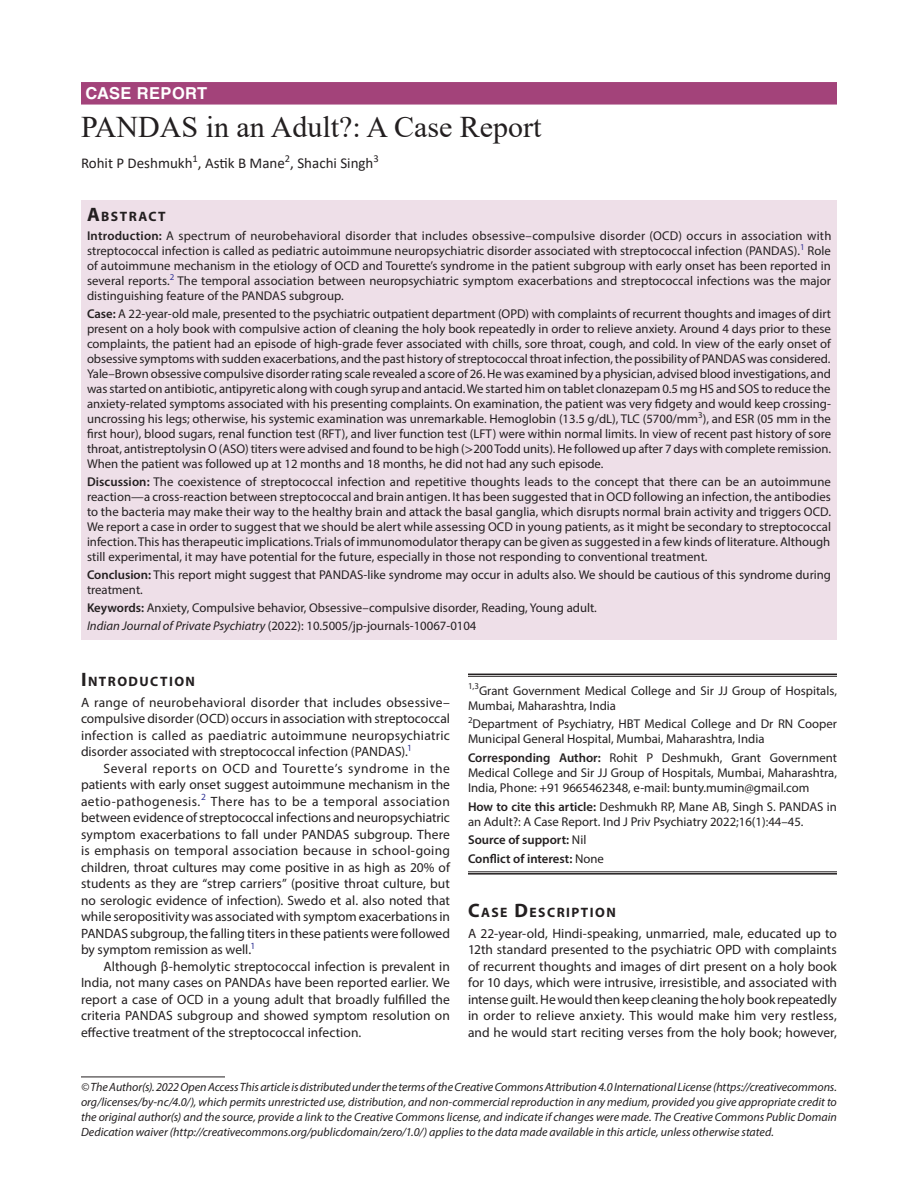
<style>
.page{position:relative;width:918px;height:1188px;background:#fff}
.page>*{position:absolute;margin:0;border:0;box-sizing:border-box;transform-origin:0 0}
.t1{font:30px "Times New Roman";color:#231f20}
.ArticleType{font:700 16.5px "Helvetica LT Std";letter-spacing:.025em;color:#fff}
.AuthorName{font:15px "Calibri";color:#231f20}
.Head-1{font:700 13.65px "Myriad Pro";letter-spacing:.105em;color:#231f20}
.AbstractTitle{font:700 13.65px "Myriad Pro";letter-spacing:.105em;color:#231f20}
.Para-Indent{font:13.5px/16.5px "Myriad Pro";color:#231f20;text-align:justify}
.Para-NoIndent{font:13.5px/16.5px "Myriad Pro";color:#231f20;text-align:justify}
.Abstract-Para-first{font:12.75px/15px "Myriad Pro";color:#231f20;text-align:justify}
.Corresponding_Author{font:12.75px/15.3px "Myriad Pro";color:#231f20;text-align:justify}
.How_to_Cite{font:12.75px/15.3px "Myriad Pro";color:#231f20}
.Affiliation{font:12.75px/15.3px "Myriad Pro";color:#231f20}
.Keywords{font:12.75px "Myriad Pro";color:#231f20}
.Affiliation-first{font:12.75px/15.3px "Myriad Pro";color:#231f20}
.Journal-DOI{font:12.75px "Myriad Pro";color:#231f20}
.COI{font:600 12.75px "Myriad Pro";color:#231f20}
.Source{font:600 12.75px "Myriad Pro";color:#231f20}
.FootNote{font:italic 12px/15px "Myriad Pro";color:#231f20;text-align:justify}
.s1{font-size:19.5px}
.s2{font-weight:600}
.s3{font-family:"STIX General"}
.s4{font-style:italic}
.s5{font-weight:400}
</style>
<div class="page">
<div style="left:81px;top:82px;width:756px;height:23px;background:#a3437a"></div>
<div style="left:81px;top:200px;width:756px;height:26px;background:#eedfe8"></div>
<div style="left:81px;top:225px;width:756px;height:84px;background:#eedfe8"></div>
<div style="left:81px;top:303px;width:756px;height:174px;background:#eedfe8"></div>
<div style="left:81px;top:471px;width:756px;height:99px;background:#eedfe8"></div>
<div style="left:81px;top:564px;width:756px;height:39px;background:#eedfe8"></div>
<div style="left:81px;top:597px;width:756px;height:24px;background:#eedfe8"></div>
<div style="left:81px;top:615px;width:756px;height:24px;background:#eedfe8"></div>
<hr style="left:81px;top:1077px;width:144px;height:1px;background:#231f20">
<hr style="left:468px;top:674px;width:369px;height:1px;background:#231f20">
<hr style="left:468px;top:676px;width:369px;height:1px;background:#231f20">
<hr style="left:468px;top:872px;width:369px;height:1px;background:#231f20">
<hr style="left:468px;top:873px;width:369px;height:2px;background:#231f20">
<p class="ArticleType" style="left:86px;top:83px;width:123px">CASE REPORT</p>
<p class="t1" style="left:81px;top:106px;width:462px">PANDAS in an Adult?: A Case Report</p>
<p class="AuthorName" style="left:81px;top:153px;width:299px">Rohit P Deshmukh<sup>1</sup>, Astik B Mane<sup>2</sup>, Shachi Singh<sup>3</sup></p>
<p class="AbstractTitle" style="left:87px;top:207px;width:80px"><span class="s1">A</span>BSTRACT</p>
<p class="Abstract-Para-first" style="left:87px;top:228px;width:746px"><span class="s2">Introduction:</span> A spectrum of neurobehavioral disorder that includes obsessive–compulsive disorder (OCD) occurs in association with streptococcal infection is called as pediatric autoimmune neuropsychiatric disorder associated with streptococcal infection (PANDAS).<sup>1</sup> Role of autoimmune mechanism in the etiology of OCD and Tourette’s syndrome in the patient subgroup with early onset has been reported in several reports.<sup>2</sup> The temporal association between neuropsychiatric symptom exacerbations and streptococcal infections was the major distinguishing feature of the PANDAS subgroup.</p>
<p class="Abstract-Para-first" style="left:87px;top:306px;width:746px"><span class="s2">Case:</span> A 22-year-old male, presented to the psychiatric outpatient department (OPD) with complaints of recurrent thoughts and images of dirt present on a holy book with compulsive action of cleaning the holy book repeatedly in order to relieve anxiety. Around 4 days prior to these complaints, the patient had an episode of high-grade fever associated with chills, sore throat, cough, and cold. In view of the early onset of obsessive symptoms with sudden exacerbations, and the past history of streptococcal throat infection, the possibility of PANDAS was considered.<br>Yale–Brown obsessive compulsive disorder rating scale revealed a score of 26. He was examined by a physician, advised blood investigations, and was started on antibiotic, antipyretic along with cough syrup and antacid. We started him on tablet clonazepam 0.5 mg HS and SOS to reduce the anxiety-related symptoms associated with his presenting complaints. On examination, the patient was very fidgety and would keep crossing&shy;uncrossing his legs; otherwise, his systemic examination was unremarkable. Hemoglobin (13.5 g/dL), TLC (5700/mm<sup>3</sup>), and ESR (05 mm in the first hour), blood sugars, renal function test (RFT), and liver function test (LFT) were within normal limits. In view of recent past history of sore throat, antistreptolysin O (ASO) titers were advised and found to be high (<span class="s3">&gt;</span>200 Todd units). He followed up after 7 days with complete remission.<br>When the patient was followed up at 12 months and 18 months, he did not had any such episode.</p>
<p class="Abstract-Para-first" style="left:87px;top:474px;width:746px"><span class="s2">Discussion:</span> The coexistence of streptococcal infection and repetitive thoughts leads to the concept that there can be an autoimmune reaction—a cross-reaction between streptococcal and brain antigen. It has been suggested that in OCD following an infection, the antibodies to the bacteria may make their way to the healthy brain and attack the basal ganglia, which disrupts normal brain activity and triggers OCD.<br>We report a case in order to suggest that we should be alert while assessing OCD in young patients, as it might be secondary to streptococcal infection. This has therapeutic implications. Trials of immunomodulator therapy can be given as suggested in a few kinds of literature. Although still experimental, it may have potential for the future, especially in those not responding to conventional treatment.</p>
<p class="Abstract-Para-first" style="left:87px;top:567px;width:746px"><span class="s2">Conclusion:</span> This report might suggest that PANDAS-like syndrome may occur in adults also. We should be cautious of this syndrome during treatment.</p>
<p class="Keywords" style="left:87px;top:600px;width:511px"><span class="s2">Keywords:</span> Anxiety, Compulsive behavior, Obsessive–compulsive disorder, Reading, Young adult.</p>
<p class="Journal-DOI" style="left:87px;top:618px;width:391px"><span class="s4">Indian Journal of Private Psychiatry</span> (2022): 10.5005/jp-journals-10067-0104</p>
<p class="Head-1" style="left:81px;top:672px;width:116px"><span class="s1">I</span>NTRODUCTION</p>
<p class="Para-NoIndent" style="left:81px;top:694px;width:371px">A range of neurobehavioral disorder that includes obsessive– compulsive disorder (OCD) occurs in association with streptococcal infection is called as paediatric autoimmune neuropsychiatric disorder associated with streptococcal infection (PANDAS).<sup>1</sup></p>
<p class="Para-Indent" style="left:81px;top:760px;width:371px;text-indent:22px">Several reports on OCD and Tourette’s syndrome in the patients with early onset suggest autoimmune mechanism in the aetio-pathogenesis.<sup>2</sup> There has to be a temporal association between evidence of streptococcal infections and neuropsychiatric symptom exacerbations to fall under PANDAS subgroup. There is emphasis on temporal association because in school-going children, throat cultures may come positive in as high as 20% of students as they are “strep carriers” (positive throat culture, but no serologic evidence of infection). Swedo et al. also noted that while seropositivity was associated with symptom exacerbations in PANDAS subgroup, the falling titers in these patients were followed by symptom remission as well.<sup>1</sup></p>
<p class="Para-Indent" style="left:81px;top:958px;width:371px;text-indent:22px">Although β-hemolytic streptococcal infection is prevalent in India, not many cases on PANDAs have been reported earlier. We report a case of OCD in a young adult that broadly fulfilled the criteria PANDAS subgroup and showed symptom resolution on effective treatment of the streptococcal infection.</p>
<p class="Affiliation-first" style="left:468px;top:682px;width:370px"><sup>1,3</sup>Grant Government Medical College and Sir JJ Group of Hospitals,<br>Mumbai, Maharashtra, India</p>
<p class="Affiliation" style="left:468px;top:716px;width:371px"><sup>2</sup>Department of Psychiatry, HBT Medical College and Dr RN Cooper<br>Municipal General Hospital, Mumbai, Maharashtra, India</p>
<p class="Corresponding_Author" style="left:468px;top:750px;width:371px"><span class="s2">Corresponding Author:</span> Rohit P Deshmukh, Grant Government Medical College and Sir JJ Group of Hospitals, Mumbai, Maharashtra, India, Phone: +91 9665462348, e-mail: bunty.mumin@gmail.com</p>
<p class="How_to_Cite" style="left:468px;top:799px;width:371px"><span class="s2">How to cite this article:</span> Deshmukh RP, Mane AB, Singh S. PANDAS in an Adult?: A Case Report. Ind J Priv Psychiatry 2022;16(1):44–45.</p>
<p class="Source" style="left:468px;top:832px;width:120px">Source of support: <span class="s5">Nil</span></p>
<p class="COI" style="left:468px;top:850px;width:137px">Conflict of interest: <span class="s5">None</span></p>
<p class="Head-1" style="left:468px;top:903px;width:149px"><span class="s1">C</span>ASE <span class="s1">D</span>ESCRIPTION</p>
<p class="Para-NoIndent" style="left:468px;top:925px;width:370px">A 22-year-old, Hindi-speaking, unmarried, male, educated up to 12th standard presented to the psychiatric OPD with complaints of recurrent thoughts and images of dirt present on a holy book for 10 days, which were intrusive, irresistible, and associated with intense guilt. He would then keep cleaning the holy book repeatedly in order to relieve anxiety. This would make him very restless, and he would start reciting verses from the holy book; however,</p>
<p class="FootNote" style="left:81px;top:1079px;width:758px">© The Author(s). 2022 Open Access This article is distributed under the terms of the Creative Commons Attribution 4.0 International License (https://creativecommons. org/licenses/by-nc/4.0/), which permits unrestricted use, distribution, and non-commercial reproduction in any medium, provided you give appropriate credit to the original author(s) and the source, provide a link to the Creative Commons license, and indicate if changes were made. The Creative Commons Public Domain Dedication waiver (http://creativecommons.org/publicdomain/zero/1.0/) applies to the data made available in this article, unless otherwise stated.</p>
</div>
